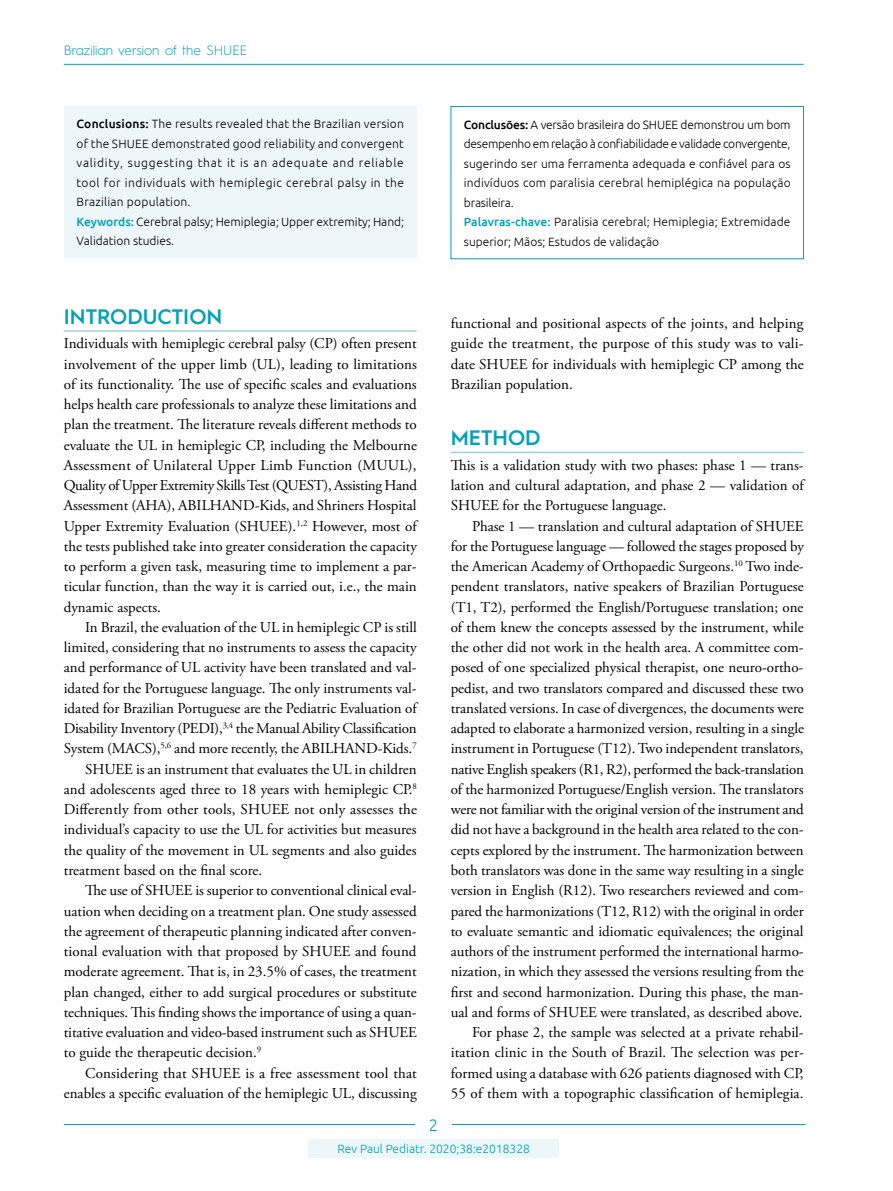
<style>
.page{position:relative;width:893px;height:1191px;background:#fff}
.page>*{position:absolute;margin:0;border:0;box-sizing:border-box;transform-origin:0 0}
.t1{font:600 21px "Hurme Geometric Sans 1";color:#00a1ba}
.t2{font:300 16.5px "Ubuntu";color:#00a1ba}
.t3{font:15px/20.2px "Adobe Garamond Pro";letter-spacing:-.005em;color:#000;text-align:justify}
.t4{font:15px "Adobe Garamond Pro";letter-spacing:.015em;color:#000}
.t5{font:300 13.5px "Hurme Geometric Sans 1";color:#00a1ba}
.t6{font:300 12px/19.5px "Ubuntu";letter-spacing:.01em;color:#000}
.t7{font:300 12px "Ubuntu";color:#00a1ba}
.s1{font-weight:500}
.s2{font-weight:500;color:#00a1ba}
</style>
<div class="page">
<hr style="left:64px;top:64px;width:740px;height:1px;background:#00a1ba">
<hr style="left:64px;top:1124px;width:742px;height:1px;background:#00a1ba">
<div style="left:415px;top:1111px;width:37px;height:25px;background:#fff"></div>
<div style="left:309px;top:1138px;width:250px;height:19px;background:#edf6f9"></div>
<hr style="left:64px;top:330px;width:353px;height:2px;background:#a0d0dd">
<hr style="left:451px;top:452px;width:353px;height:1px;background:#a0d0dd">
<div style="left:64px;top:106px;width:353px;height:152px;background:#edf6f9"></div>
<div style="left:451px;top:106px;width:353px;height:153px;border:1px solid #00a1ba"></div>
<p class="t5" style="left:64px;top:41px;width:185px">Brazilian version of the SHUEE</p>
<p class="t6" style="left:77px;top:114px;width:329px"><span class="s1">Conclusions:</span> The results revealed that the Brazilian version of the SHUEE demonstrated good reliability and convergent validity, suggesting that it is an adequate and reliable tool for individuals with hemiplegic cerebral palsy in the Brazilian population.<br><span class="s2">Keywords:</span> Cerebral palsy; Hemiplegia; Upper extremity; Hand; Validation studies.</p>
<p class="t6" style="left:464px;top:114px;width:328px"><span class="s1">Conclusões:</span> A versão brasileira do SHUEE demonstrou um bom desempenho em relação à confiabilidade e validade convergente, sugerindo ser uma ferramenta adequada e confiável para os indivíduos com paralisia cerebral hemiplégica na população brasileira.<br><span class="s2">Palavras-chave:</span> Paralisia cerebral; Hemiplegia; Extremidade superior; Mãos; Estudos de validação</p>
<h1 class="t1" style="left:64px;top:301px;width:160px">INTRODUCTION</h1>
<p class="t3" style="left:64px;top:334px;width:355px">Individuals with hemiplegic cerebral palsy (CP) often present involvement of the upper limb (UL), leading to limitations of its functionality. The use of specific scales and evaluations helps health care professionals to analyze these limitations and plan the treatment. The literature reveals different methods to evaluate the UL in hemiplegic CP, including the Melbourne Assessment of Unilateral Upper Limb Function (MUUL), Quality of Upper Extremity Skills Test (QUEST), Assisting Hand Assessment (AHA), ABILHAND-Kids, and Shriners Hospital Upper Extremity Evaluation (SHUEE).<sup>1,2</sup> However, most of the tests published take into greater consideration the capacity to perform a given task, measuring time to implement a par&shy;ticular function, than the way it is carried out, i.e., the main dynamic aspects.</p>
<p class="t3" style="left:85px;top:617px;width:333px">In Brazil, the evaluation of the UL in hemiplegic CP is still</p>
<p class="t3" style="left:64px;top:638px;width:354px">limited, considering that no instruments to assess the capacity</p>
<p class="t3" style="left:64px;top:658px;width:354px">and performance of UL activity have been translated and val-</p>
<p class="t3" style="left:64px;top:678px;width:354px">idated for the Portuguese language. The only instruments val-</p>
<p class="t3" style="left:64px;top:698px;width:354px">idated for Brazilian Portuguese are the Pediatric Evaluation of</p>
<p class="t3" style="left:64px;top:719px;width:354px">Disability Inventory (PEDI),<sup>3,4</sup> the Manual Ability Classification</p>
<p class="t3" style="left:64px;top:739px;width:354px">System (MACS),<sup>5,6</sup> and more recently, the ABILHAND-Kids.<sup>7</sup></p>
<p class="t3" style="left:85px;top:759px;width:333px">SHUEE is an instrument that evaluates the UL in children</p>
<p class="t3" style="left:64px;top:779px;width:354px">and adolescents aged three to 18 years with hemiplegic CP.<sup>8</sup></p>
<p class="t3" style="left:64px;top:800px;width:355px">Differently from other tools, SHUEE not only assesses the</p>
<p class="t3" style="left:64px;top:820px;width:354px">individual’s capacity to use the UL for activities but measures</p>
<p class="t3" style="left:64px;top:840px;width:354px">the quality of the movement in UL segments and also guides</p>
<p class="t3" style="left:64px;top:860px;width:200px">treatment based on the final score.</p>
<p class="t3" style="left:85px;top:881px;width:333px">The use of SHUEE is superior to conventional clinical eval-</p>
<p class="t3" style="left:64px;top:901px;width:354px">uation when deciding on a treatment plan. One study assessed</p>
<p class="t3" style="left:64px;top:921px;width:354px">the agreement of therapeutic planning indicated after conven-</p>
<p class="t3" style="left:64px;top:941px;width:354px">tional evaluation with that proposed by SHUEE and found</p>
<p class="t3" style="left:64px;top:962px;width:354px">moderate agreement. That is, in 23.5% of cases, the treatment</p>
<p class="t3" style="left:64px;top:982px;width:354px">plan changed, either to add surgical procedures or substitute</p>
<p class="t3" style="left:64px;top:1002px;width:354px">techniques. This finding shows the importance of using a quan-</p>
<p class="t3" style="left:64px;top:1022px;width:355px">titative evaluation and video-based instrument such as SHUEE</p>
<p class="t3" style="left:64px;top:1043px;width:199px">to guide the therapeutic decision.<sup>9</sup></p>
<p class="t4" style="left:85px;top:1063px;width:333px">Considering that SHUEE is a free assessment tool that</p>
<p class="t3" style="left:64px;top:1083px;width:354px">enables a specific evaluation of the hemiplegic UL, discussing</p>
<p class="t3" style="left:451px;top:314px;width:354px">functional and positional aspects of the joints, and helping guide the treatment, the purpose of this study was to vali&shy;date SHUEE for individuals with hemiplegic CP among the Brazilian population.</p>
<h1 class="t1" style="left:451px;top:423px;width:91px">METHOD</h1>
<p class="t3" style="left:451px;top:455px;width:355px">This is a validation study with two phases: phase 1 — trans&shy;lation and cultural adaptation, and phase 2 — validation of SHUEE for the Portuguese language.</p>
<p class="t3" style="left:451px;top:516px;width:355px;text-align:right">Phase 1 — translation and cultural adaptation of SHUEE<br>for the Portuguese language — followed the stages proposed by the American Academy of Orthopaedic Surgeons.<sup>10</sup> Two inde&shy;pendent translators, native speakers of Brazilian Portuguese (T1, T2), performed the English/Portuguese translation; one of them knew the concepts assessed by the instrument, while the other did not work in the health area. A committee com&shy;posed of one specialized physical therapist, one neuro-ortho&shy;pedist, and two translators compared and discussed these two translated versions. In case of divergences, the documents were adapted to elaborate a harmonized version, resulting in a single instrument in Portuguese (T12). Two independent translators, native English speakers (R1, R2), performed the back-translation of the harmonized Portuguese/English version. The translators were not familiar with the original version of the instrument and did not have a background in the health area related to the con&shy;cepts explored by the instrument. The harmonization between both translators was done in the same way resulting in a single version in English (R12). Two researchers reviewed and com&shy;pared the harmonizations (T12, R12) with the original in order to evaluate semantic and idiomatic equivalences; the original authors of the instrument performed the international harmo&shy;nization, in which they assessed the versions resulting from the first and second harmonization. During this phase, the man&shy;ual and forms of SHUEE were translated, as described above.<br>For phase 2, the sample was selected at a private rehabil&shy;itation clinic in the South of Brazil. The selection was per&shy;formed using a database with 626 patients diagnosed with CP, 55 of them with a topographic classification of hemiplegia.</p>
<p class="t2" style="left:429px;top:1114px;width:11px">2</p>
<p class="t7" style="left:338px;top:1141px;width:194px">Rev Paul Pediatr. 2020;38:e2018328</p>
</div>
